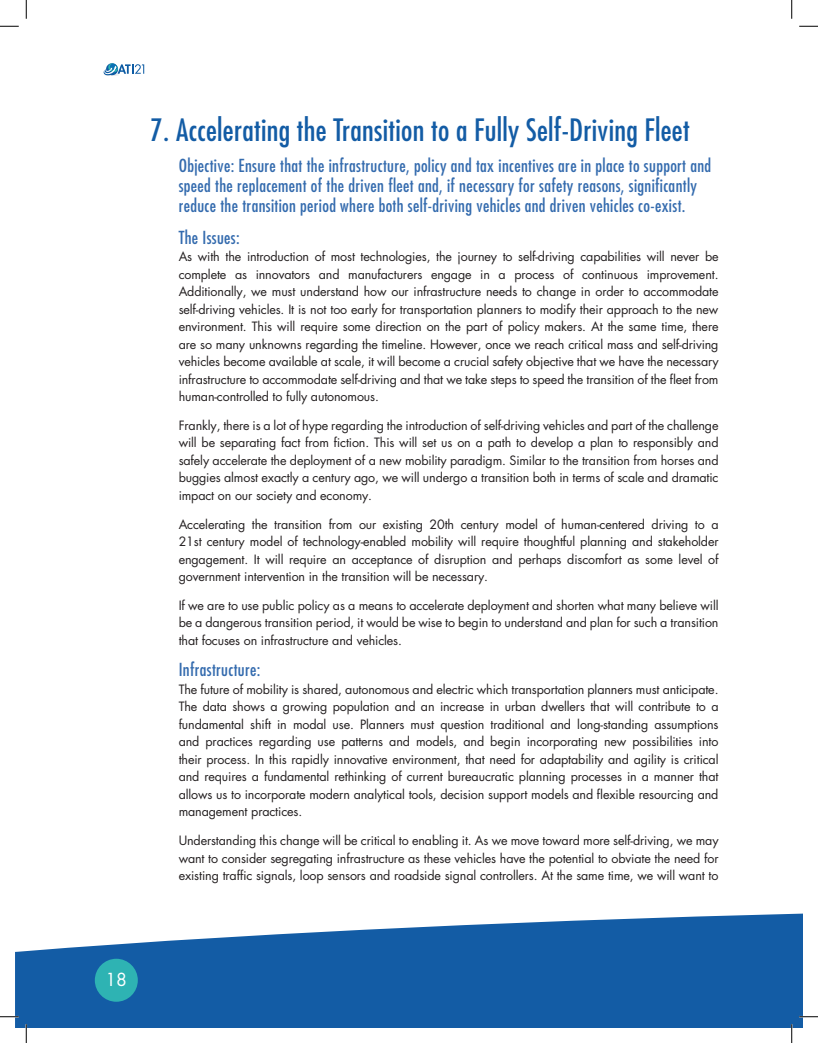
<style>
.page{position:relative;width:818px;height:1043px;background:#fff}
.page>*{position:absolute;margin:0;border:0;box-sizing:border-box;transform-origin:0 0}
.t1{font:condensed 30px "Futura";letter-spacing:.01em;color:#135ca5}
.t2{font:condensed 17.5px/20px "Futura";letter-spacing:.02em;color:#346bae}
.t3{font:17.5px "Futura";color:#fff}
.t4{font:12.5px/17.5px "Futura";letter-spacing:-.01em;color:#231f20;text-align:justify}
</style>
<div class="page">
<svg style="left:15px;top:913px;width:787px;height:115px;background:#3573b1"></svg>
<svg style="left:104px;top:63px;width:40px;height:13px"></svg>
<div style="left:95px;top:958px;width:43px;height:43px;background:#2eb3b3;border-radius:50%"></div>
<svg style="left:0;top:25px;width:19px;height:2px"></svg>
<svg style="left:799px;top:25px;width:19px;height:2px"></svg>
<svg style="left:0;top:1015px;width:19px;height:2px"></svg>
<svg style="left:799px;top:1015px;width:19px;height:2px"></svg>
<svg style="left:25px;top:0;width:2px;height:19px"></svg>
<svg style="left:25px;top:1024px;width:2px;height:18px"></svg>
<svg style="left:791px;top:0;width:1px;height:19px"></svg>
<svg style="left:790px;top:1024px;width:2px;height:18px"></svg>
<h1 class="t1" style="left:150px;top:111px;width:540px">7. Accelerating the Transition to a Fully Self-Driving Fleet</h1>
<p class="t2" style="left:179px;top:155px;width:534px">Objective: Ensure that the infrastructure, policy and tax incentives are in place to support and speed the replacement of the driven fleet and, if necessary for safety reasons, significantly reduce the transition period where both self-driving vehicles and driven vehicles co-exist.</p>
<h2 class="t2" style="left:179px;top:227px;width:62px">The Issues:</h2>
<p class="t4" style="left:179px;top:247px;width:541px">As with the introduction of most technologies, the journey to self-driving capabilities will never be complete as innovators and manufacturers engage in a process of continuous improvement.<br>Additionally, we must understand how our infrastructure needs to change in order to accommodate self-driving vehicles. It is not too early for transportation planners to modify their approach to the new environment. This will require some direction on the part of policy makers. At the same time, there are so many unknowns regarding the timeline. However, once we reach critical mass and self-driving vehicles become available at scale, it will become a crucial safety objective that we have the necessary infrastructure to accommodate self-driving and that we take steps to speed the transition of the fleet from human-controlled to fully autonomous.</p>
<p class="t4" style="left:179px;top:416px;width:541px">Frankly, there is a lot of hype regarding the introduction of self-driving vehicles and part of the challenge will be separating fact from fiction. This will set us on a path to develop a plan to responsibly and safely accelerate the deployment of a new mobility paradigm. Similar to the transition from horses and buggies almost exactly a century ago, we will undergo a transition both in terms of scale and dramatic impact on our society and economy.</p>
<p class="t4" style="left:179px;top:515px;width:541px">Accelerating the transition from our existing 20th century model of human-centered driving to a 21st century model of technology-enabled mobility will require thoughtful planning and stakeholder engagement. It will require an acceptance of disruption and perhaps discomfort as some level of government intervention in the transition will be necessary.</p>
<p class="t4" style="left:179px;top:596px;width:541px">If we are to use public policy as a means to accelerate deployment and shorten what many believe will be a dangerous transition period, it would be wise to begin to understand and plan for such a transition that focuses on infrastructure and vehicles.</p>
<h2 class="t2" style="left:179px;top:659px;width:83px">Infrastructure:</h2>
<p class="t4" style="left:179px;top:680px;width:541px">The future of mobility is shared, autonomous and electric which transportation planners must anticipate.<br>The data shows a growing population and an increase in urban dwellers that will contribute to a fundamental shift in modal use. Planners must question traditional and long-standing assumptions and practices regarding use patterns and models, and begin incorporating new possibilities into their process. In this rapidly innovative environment, that need for adaptability and agility is critical and requires a fundamental rethinking of current bureaucratic planning processes in a manner that allows us to incorporate modern analytical tools, decision support models and flexible resourcing and management practices.</p>
<p class="t4" style="left:179px;top:831px;width:541px">Understanding this change will be critical to enabling it. As we move toward more self-driving, we may want to consider segregating infrastructure as these vehicles have the potential to obviate the need for existing traffic signals, loop sensors and roadside signal controllers. At the same time, we will want to</p>
<h2 class="t3" style="left:105px;top:967px;width:23px">18</h2>
</div>
